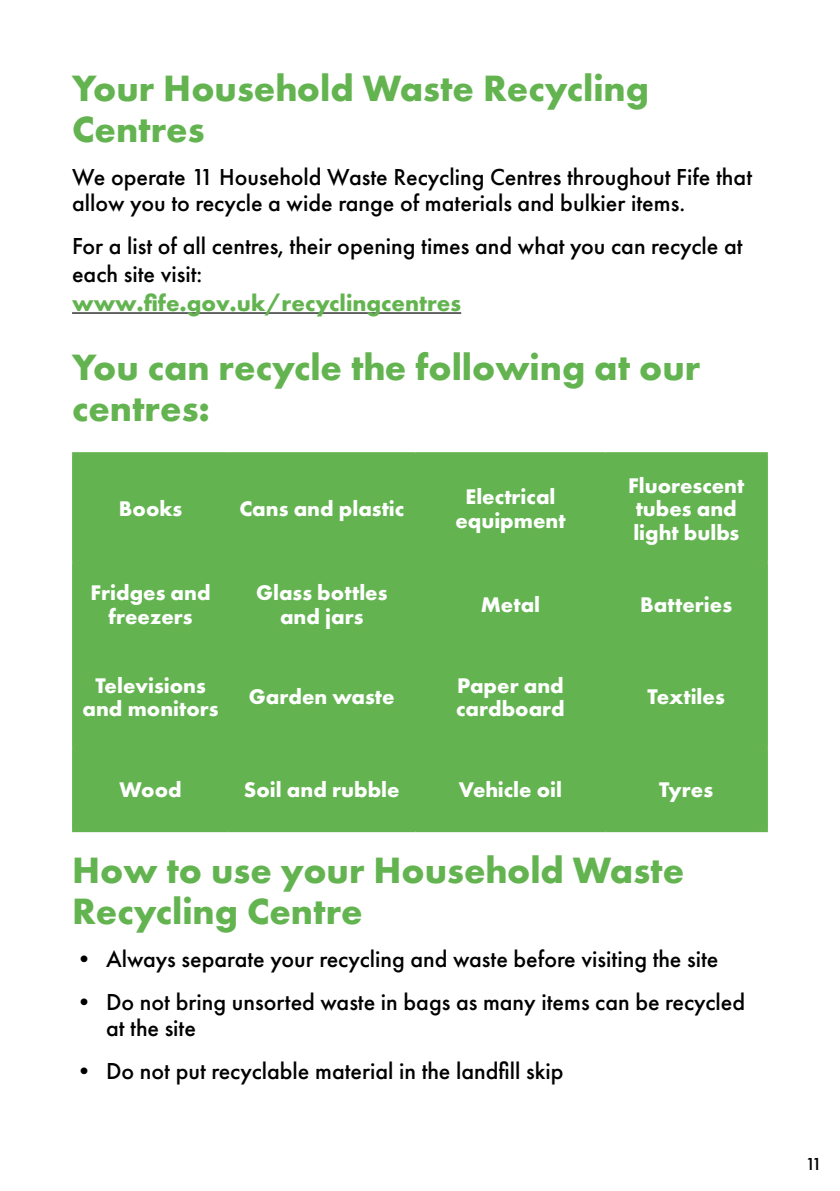
<style>
.page{position:relative;width:840px;height:1191px;background:#fff}
.page>*{position:absolute;margin:0;border:0;box-sizing:border-box;transform-origin:0 0}
.t1{font:700 38px/41px "Futura PT";color:#63b450}
.t2{font:500 24px/25.8px "Futura PT";color:#000}
.t3{font:700 24px "Futura PT";color:#63b450}
.t4{font:700 22px/23.8px "Futura PT";color:#fff;text-align:center}
.t5{font:500 18px "Futura PT";color:#000}
</style>
<div class="page">
<hr style="left:72px;top:312px;width:389px;height:2px;background:#000">
<div style="left:74px;top:454px;width:691px;height:376px;background:#63b450"></div>
<hr style="left:72px;top:452px;width:156px;height:2px;background:#63b450">
<hr style="left:72px;top:454px;width:2px;height:108px;background:#63b450">
<hr style="left:228px;top:452px;width:187px;height:2px;background:#63b450">
<hr style="left:227px;top:454px;width:2px;height:108px;background:#63b450">
<hr style="left:415px;top:452px;width:190px;height:2px;background:#63b450">
<hr style="left:414px;top:454px;width:2px;height:108px;background:#63b450">
<hr style="left:605px;top:452px;width:162px;height:2px;background:#63b450">
<hr style="left:604px;top:454px;width:2px;height:108px;background:#63b450">
<hr style="left:765px;top:454px;width:2px;height:108px;background:#63b450">
<hr style="left:72px;top:562px;width:156px;height:2px;background:#63b450">
<hr style="left:72px;top:564px;width:2px;height:80px;background:#63b450">
<hr style="left:228px;top:562px;width:187px;height:2px;background:#63b450">
<hr style="left:227px;top:564px;width:2px;height:80px;background:#63b450">
<hr style="left:415px;top:562px;width:190px;height:2px;background:#63b450">
<hr style="left:414px;top:564px;width:2px;height:80px;background:#63b450">
<hr style="left:605px;top:562px;width:162px;height:2px;background:#63b450">
<hr style="left:604px;top:564px;width:2px;height:80px;background:#63b450">
<hr style="left:765px;top:564px;width:2px;height:80px;background:#63b450">
<hr style="left:72px;top:644px;width:156px;height:2px;background:#63b450">
<hr style="left:72px;top:646px;width:2px;height:100px;background:#63b450">
<hr style="left:228px;top:644px;width:187px;height:2px;background:#63b450">
<hr style="left:227px;top:646px;width:2px;height:100px;background:#63b450">
<hr style="left:415px;top:644px;width:190px;height:2px;background:#63b450">
<hr style="left:414px;top:646px;width:2px;height:100px;background:#63b450">
<hr style="left:605px;top:644px;width:162px;height:2px;background:#63b450">
<hr style="left:604px;top:646px;width:2px;height:100px;background:#63b450">
<hr style="left:765px;top:646px;width:2px;height:100px;background:#63b450">
<hr style="left:72px;top:746px;width:156px;height:2px;background:#63b450">
<hr style="left:72px;top:748px;width:2px;height:82px;background:#63b450">
<hr style="left:228px;top:746px;width:187px;height:2px;background:#63b450">
<hr style="left:227px;top:748px;width:2px;height:82px;background:#63b450">
<hr style="left:415px;top:746px;width:190px;height:2px;background:#63b450">
<hr style="left:414px;top:748px;width:2px;height:82px;background:#63b450">
<hr style="left:605px;top:746px;width:162px;height:2px;background:#63b450">
<hr style="left:604px;top:748px;width:2px;height:82px;background:#63b450">
<hr style="left:765px;top:748px;width:2px;height:82px;background:#63b450">
<hr style="left:72px;top:830px;width:156px;height:2px;background:#63b450">
<hr style="left:228px;top:830px;width:187px;height:2px;background:#63b450">
<hr style="left:415px;top:830px;width:190px;height:2px;background:#63b450">
<hr style="left:605px;top:830px;width:162px;height:2px;background:#63b450">
<h1 class="t1" style="left:72px;top:67px;width:578px">Your Household Waste Recycling<br>Centres</h1>
<p class="t2" style="left:72px;top:164px;width:681px">We operate 11 Household Waste Recycling Centres throughout Fife that allow you to recycle a wide range of materials and bulkier items.</p>
<p class="t2" style="left:72px;top:232px;width:671px;line-height:28px">For a list of all centres, their opening times and what you can recycle at each site visit:</p>
<p class="t3" style="left:72px;top:287px;width:390px">www.fife.gov.uk/recyclingcentres</p>
<h1 class="t1" style="left:72px;top:346px;width:629px">You can recycle the following at our centres:</h1>
<p class="t4" style="left:119px;top:496px;width:65px">Books</p>
<p class="t4" style="left:239px;top:496px;width:166px">Cans and plastic</p>
<p class="t4" style="left:455px;top:484px;width:112px">Electrical equipment</p>
<p class="t4" style="left:627px;top:473px;width:118px;text-align:left">Fluorescent tubes and light bulbs</p>
<p class="t4" style="left:90px;top:580px;width:121px">Fridges and freezers</p>
<p class="t4" style="left:256px;top:580px;width:133px">Glass bottles and jars</p>
<p class="t4" style="left:480px;top:592px;width:61px">Metal</p>
<p class="t4" style="left:640px;top:592px;width:93px">Batteries</p>
<p class="t4" style="left:82px;top:672px;width:137px">Televisions and monitors</p>
<p class="t4" style="left:249px;top:684px;width:147px">Garden waste</p>
<p class="t4" style="left:456px;top:672px;width:110px;text-align:left">Paper and cardboard</p>
<p class="t4" style="left:647px;top:684px;width:79px">Textiles</p>
<p class="t4" style="left:119px;top:777px;width:64px">Wood</p>
<p class="t4" style="left:244px;top:777px;width:157px">Soil and rubble</p>
<p class="t4" style="left:458px;top:777px;width:105px">Vehicle oil</p>
<p class="t4" style="left:659px;top:777px;width:55px">Tyres</p>
<h1 class="t1" style="left:72px;top:848px;width:613px">How to use your Household Waste<br>Recycling Centre</h1>
<p class="t2" style="left:72px;top:946px;width:647px">• Always separate your recycling and waste before visiting the site</p>
<p class="t2" style="left:106px;top:988px;width:640px;text-indent:-34px">• Do not bring unsorted waste in bags as many items can be recycled at the site</p>
<p class="t2" style="left:72px;top:1057px;width:492px">• Do not put recyclable material in the landfill skip</p>
<p class="t5" style="left:805px;top:1152px;width:18px">11</p>
</div>
